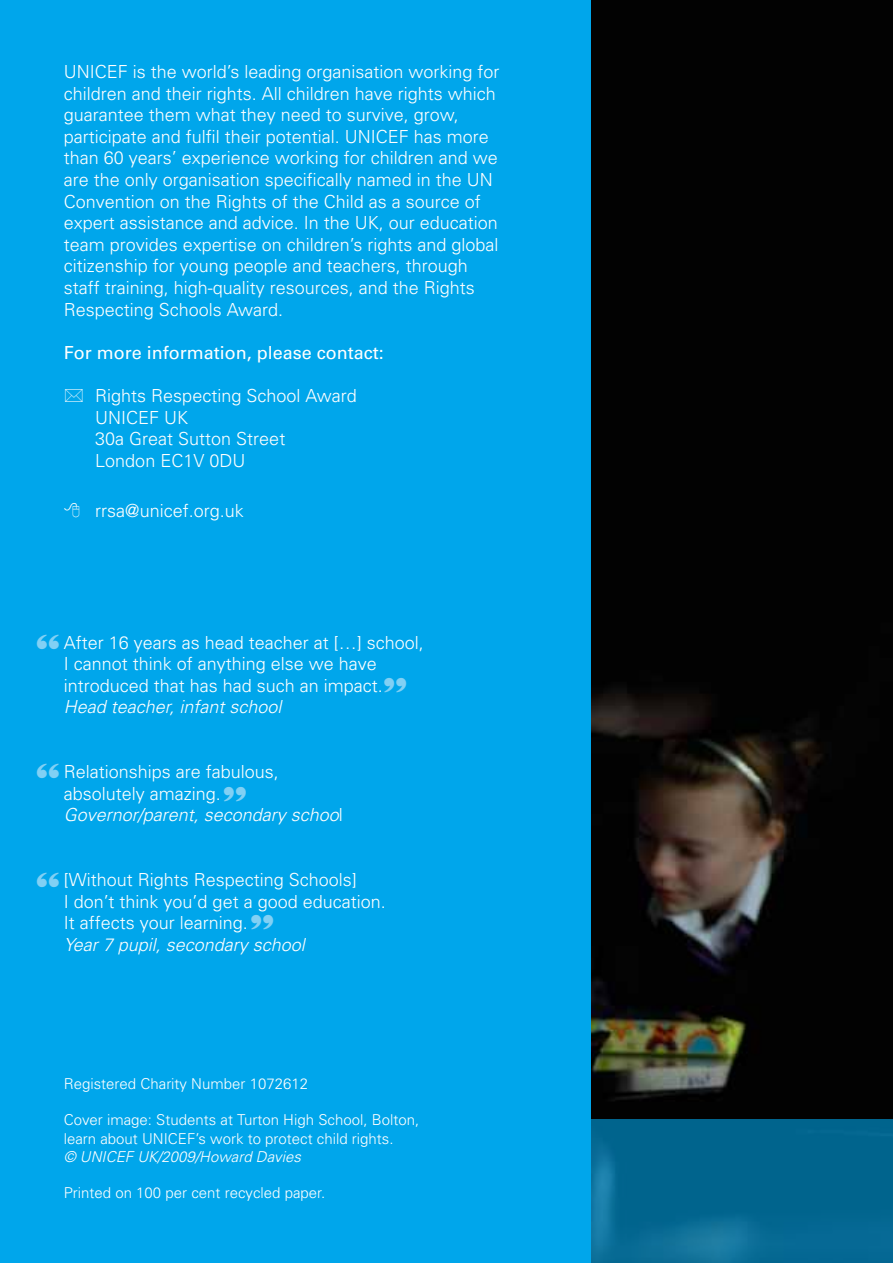
<style>
.page{position:relative;width:893px;height:1263px;background:#fff}
.page>*{position:absolute;margin:0;border:0;box-sizing:border-box;transform-origin:0 0}
.t1{font:45px "Latin Wide";color:#81d0f4;scale:.8 1}
.t2{font:300 18px/21.6px "Univers";color:#fff}
.t3{font:italic 300 18px "Univers";color:#fff}
.t4{font:18px "Univers";color:#fff}
.t5{font:300 15px/18px "Univers";color:#fff}
.t6{font:italic 300 15px "Univers";color:#fff}
.s1{font-style:italic}
</style>
<div class="page">
<div style="left:0;top:0;width:612px;height:1263px;background:#00a6eb"></div>
<img style="left:591px;top:0;width:302px;height:1119px">
<svg style="left:591px;top:1119px;width:302px;height:144px;background:#036790"></svg>
<p class="t2" style="left:64px;top:61px;width:437px">UNICEF is the world’s leading organisation working for children and their rights. All children have rights which guarantee them what they need to survive, grow, participate and fulfil their potential. UNICEF has more than 60 years’ experience working for children and we are the only organisation specifically named in the UN Convention on the Rights of the Child as a source of expert assistance and advice. In the UK, our education team provides expertise on children’s rights and global citizenship for young people and teachers, through staff training, high-quality resources, and the Rights Respecting Schools Award.</p>
<p class="t4" style="left:64px;top:342px;width:322px">For more information, please contact:</p>
<p class="t2" style="left:95px;top:385px;width:263px">Rights Respecting School Award<br>UNICEF UK<br>30a Great Sutton Street<br>London EC1V 0DU</p>
<p class="t2" style="left:95px;top:500px;width:150px">rrsa@unicef.org.uk</p>
<h1 class="t1" style="left:34px;top:623px;width:36px">“</h1>
<p class="t2" style="left:64px;top:631px;width:362px">After 16 years as head teacher at […] school,<br>I cannot think of anything else we have introduced that has had such an impact.</p>
<p class="t3" style="left:64px;top:696px;width:219px">Head teacher, infant school</p>
<h1 class="t1" style="left:409px;top:704px;width:36px;rotate:-180deg">“</h1>
<h1 class="t1" style="left:34px;top:752px;width:36px">“</h1>
<p class="t2" style="left:64px;top:761px;width:281px">Relationships are fabulous, absolutely amazing.<br><span class="s1">Governor/parent, secondary schoo</span>l</p>
<h1 class="t1" style="left:249px;top:813px;width:36px;rotate:-180deg">“</h1>
<p class="t2" style="left:64px;top:869px;width:323px">[Without Rights Respecting Schools]<br>I don’t think you’d get a good education.<br>It affects your learning.</p>
<p class="t3" style="left:64px;top:934px;width:243px">Year 7 pupil, secondary school</p>
<h1 class="t1" style="left:34px;top:861px;width:36px">“</h1>
<h1 class="t1" style="left:276px;top:941px;width:36px;rotate:-180deg">“</h1>
<p class="t5" style="left:64px;top:1075px;width:246px">Registered Charity Number 1072612</p>
<p class="t5" style="left:64px;top:1111px;width:357px">Cover image: Students at Turton High School, Bolton, learn about UNICEF’s work to protect child rights.</p>
<p class="t6" style="left:64px;top:1147px;width:239px">© UNICEF UK/2009/Howard Davies</p>
<p class="t5" style="left:64px;top:1183px;width:263px">Printed on 100 per cent recycled paper.</p>
</div>
